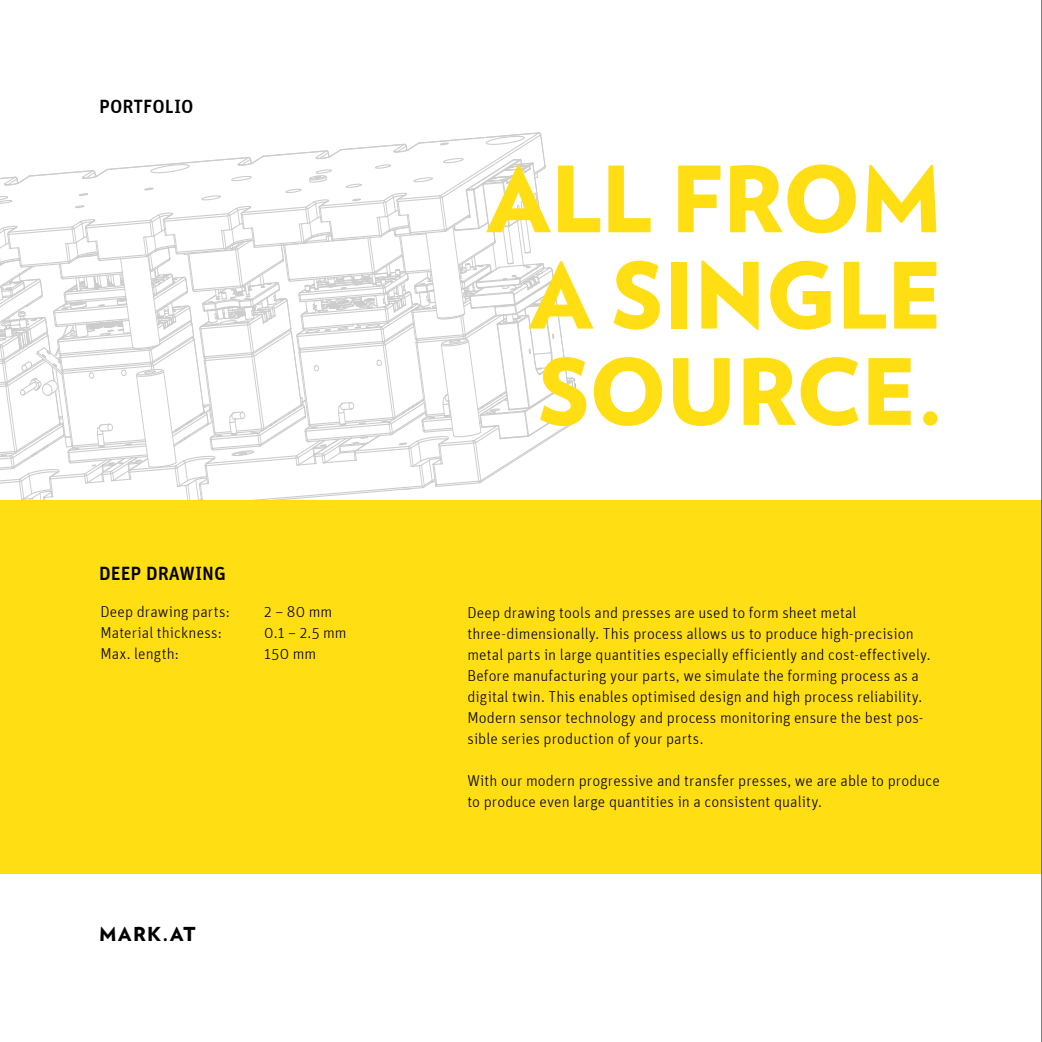
<style>
.page{position:relative;width:1042px;height:1042px;background:#fff}
.page>*{position:absolute;margin:0;border:0;box-sizing:border-box;transform-origin:0 0}
.t1{font:900 91px/96.2px "Verlag";letter-spacing:-.005em;color:#ffde14;text-align:center}
.t2{font:500 19.25px "Unit";color:#000}
.t3{font:900 19.25px "Verlag";letter-spacing:.07em;color:#000}
.t4{font:300 15.75px/21px "Unit";letter-spacing:.005em;color:#000}
</style>
<div class="page">
<svg style="left:0;top:132px;width:580px;height:368px"></svg>
<div style="left:0;top:500px;width:1042px;height:373px;background:#ffde14"></div>
<hr style="left:1041px;top:0;width:1px;height:1042px;background:#030305">
<p class="t2" style="left:99px;top:95px;width:96px">PORTFOLIO</p>
<p class="t2" style="left:99px;top:562px;width:128px">DEEP DRAWING</p>
<p class="t4" style="left:100px;top:601px;width:131px">Deep drawing parts:<br>Material thickness:<br>Max. length:</p>
<p class="t4" style="left:264px;top:601px;width:84px">2 – 80 mm<br>0.1 – 2.5 mm<br>150 mm</p>
<p class="t3" style="left:99px;top:918px;width:98px">MARK.AT</p>
<h1 class="t1" style="left:487px;top:146px;width:457px">ALL FROM<br>A SINGLE<br>SOURCE.</h1>
<p class="t4" style="left:467px;top:601px;width:465px">Deep drawing tools and presses are used to form sheet metal three-dimensionally. This process allows us to produce high-precision metal parts in large quantities especially efficiently and cost-effectively.<br>Before manufacturing your parts, we simulate the forming process as a digital twin. This enables optimised design and high process reliability.<br>Modern sensor technology and process monitoring ensure the best pos&shy;sible series production of your parts.</p>
<p class="t4" style="left:467px;top:769px;width:474px">With our modern progressive and transfer presses, we are able to produce to produce even large quantities in a consistent quality.</p>
</div>
